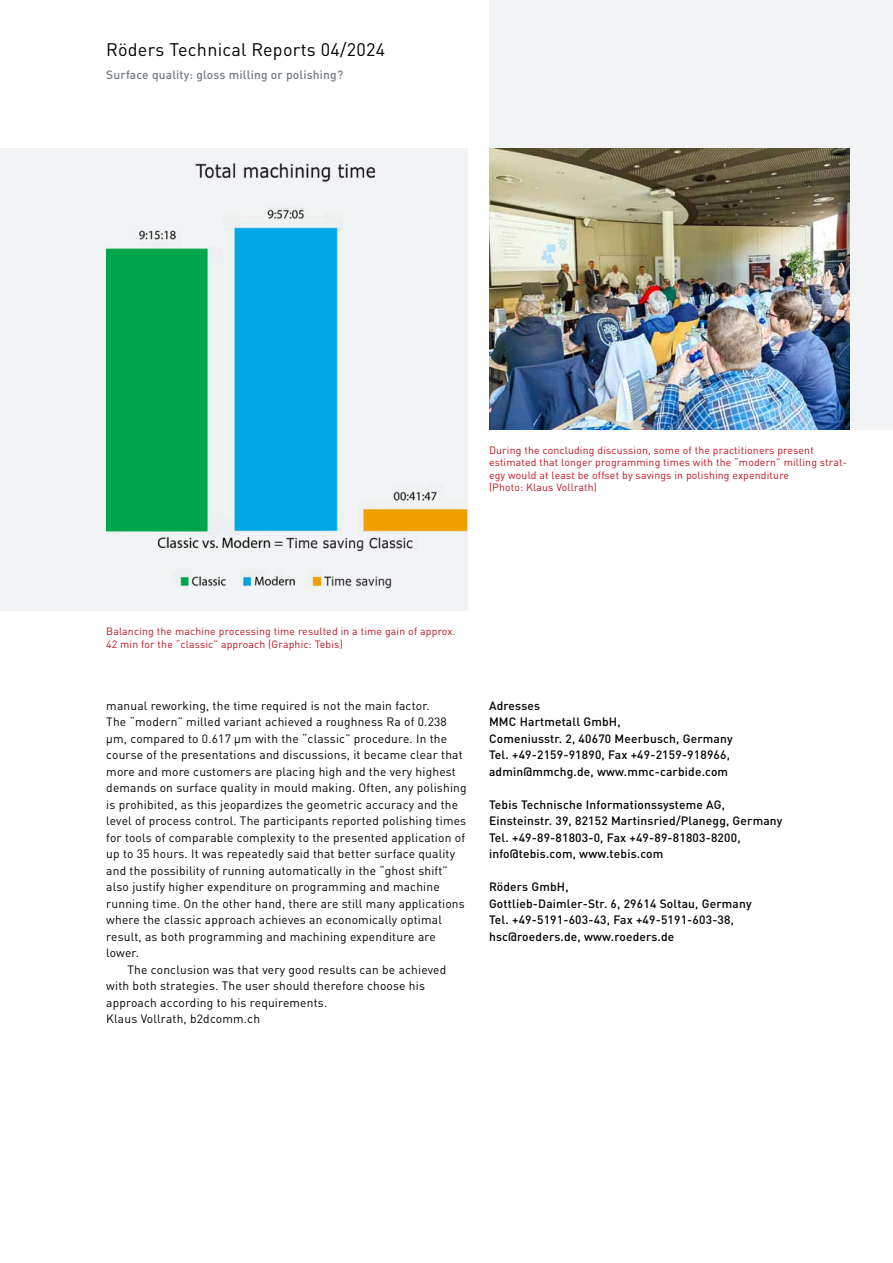
<style>
.page{position:relative;width:893px;height:1263px;background:#fff}
.page>*{position:absolute;margin:0;border:0;box-sizing:border-box;transform-origin:0 0}
.t1{font:18px "DIN Pro";letter-spacing:.015em;color:#000}
.t2{font:12px "DIN Pro";letter-spacing:.015em;color:#000}
.t3{font:500 12px/16.5px "DIN Pro";letter-spacing:.015em;color:#000}
.t4{font:500 12px "DIN Pro";letter-spacing:.015em;color:#737c81}
.t5{font:10.5px/12.6px "DIN Pro";letter-spacing:.015em;color:#c01120}
</style>
<div class="page">
<div style="left:489px;top:0;width:404px;height:429px;background:#f1f3f4"></div>
<img style="left:489px;top:149px;width:361px;height:280px">
<div style="left:0;top:149px;width:468px;height:462px;background:#f1f3f4"></div>
<img style="left:106px;top:148px;width:362px;height:441px">
<h1 class="t1" style="left:106px;top:36px;width:280px">Röders Technical Reports 04/2024</h1>
<p class="t4" style="left:106px;top:65px;width:238px">Surface quality: gloss milling or polishing?</p>
<p class="t5" style="left:489px;top:442px;width:360px">During the concluding discussion, some of the practitioners present estimated that longer programming times with the “modern” milling strat&shy;egy would at least be offset by savings in polishing expenditure<br>(Photo: Klaus Vollrath)</p>
<p class="t5" style="left:106px;top:624px;width:351px">Balancing the machine processing time resulted in a time gain of approx.<br>42 min for the “classic” approach (Graphic: Tebis)</p>
<p class="t2" style="left:106px;top:696px;width:325px">manual reworking, the time required is not the main factor.</p>
<p class="t2" style="left:106px;top:713px;width:342px">The “modern” milled variant achieved a roughness Ra of 0.238</p>
<p class="t2" style="left:106px;top:729px;width:342px">µm, compared to 0.617 µm with the “classic” procedure. In the</p>
<p class="t2" style="left:106px;top:746px;width:358px">course of the presentations and discussions, it became clear that</p>
<p class="t2" style="left:106px;top:762px;width:351px">more and more customers are placing high and the very highest</p>
<p class="t2" style="left:106px;top:779px;width:362px">demands on surface quality in mould making. Often, any polishing</p>
<p class="t2" style="left:106px;top:795px;width:353px">is prohibited, as this jeopardizes the geometric accuracy and the</p>
<p class="t2" style="left:106px;top:812px;width:361px">level of process control. The participants reported polishing times</p>
<p class="t2" style="left:106px;top:828px;width:360px">for tools of comparable complexity to the presented application of</p>
<p class="t2" style="left:106px;top:845px;width:350px">up to 35 hours. It was repeatedly said that better surface quality</p>
<p class="t2" style="left:106px;top:861px;width:343px">and the possibility of running automatically in the “ghost shift”</p>
<p class="t2" style="left:106px;top:878px;width:335px">also justify higher expenditure on programming and machine</p>
<p class="t2" style="left:106px;top:894px;width:360px">running time. On the other hand, there are still many applications</p>
<p class="t2" style="left:106px;top:911px;width:337px">where the classic approach achieves an economically optimal</p>
<p class="t2" style="left:106px;top:927px;width:331px">result, as both programming and machining expenditure are</p>
<p class="t2" style="left:106px;top:944px;width:34px">lower.</p>
<p class="t2" style="left:128px;top:960px;width:320px">The conclusion was that very good results can be achieved</p>
<p class="t2" style="left:106px;top:977px;width:320px">with both strategies. The user should therefore choose his</p>
<p class="t2" style="left:106px;top:993px;width:222px">approach according to his requirements.</p>
<p class="t2" style="left:106px;top:1010px;width:155px">Klaus Vollrath, b2dcomm.ch</p>
<p class="t3" style="left:489px;top:696px;width:245px">Adresses<br>MMC Hartmetall GmbH,<br>Comeniusstr. 2, 40670 Meerbusch, Germany<br>Tel. +49-2159-91890, Fax +49-2159-918966, admin@mmchg.de, www.mmc-carbide.com</p>
<p class="t3" style="left:489px;top:795px;width:295px">Tebis Technische Informationssysteme AG, Einsteinstr. 39, 82152 Martinsried/Planegg, Germany Tel. +49-89-81803-0, Fax +49-89-81803-8200, info@tebis.com, www.tebis.com</p>
<p class="t3" style="left:489px;top:877px;width:264px">Röders GmbH,<br>Gottlieb-Daimler-Str. 6, 29614 Soltau, Germany Tel. +49-5191-603-43, Fax +49-5191-603-38, hsc@roeders.de, www.roeders.de</p>
</div>
